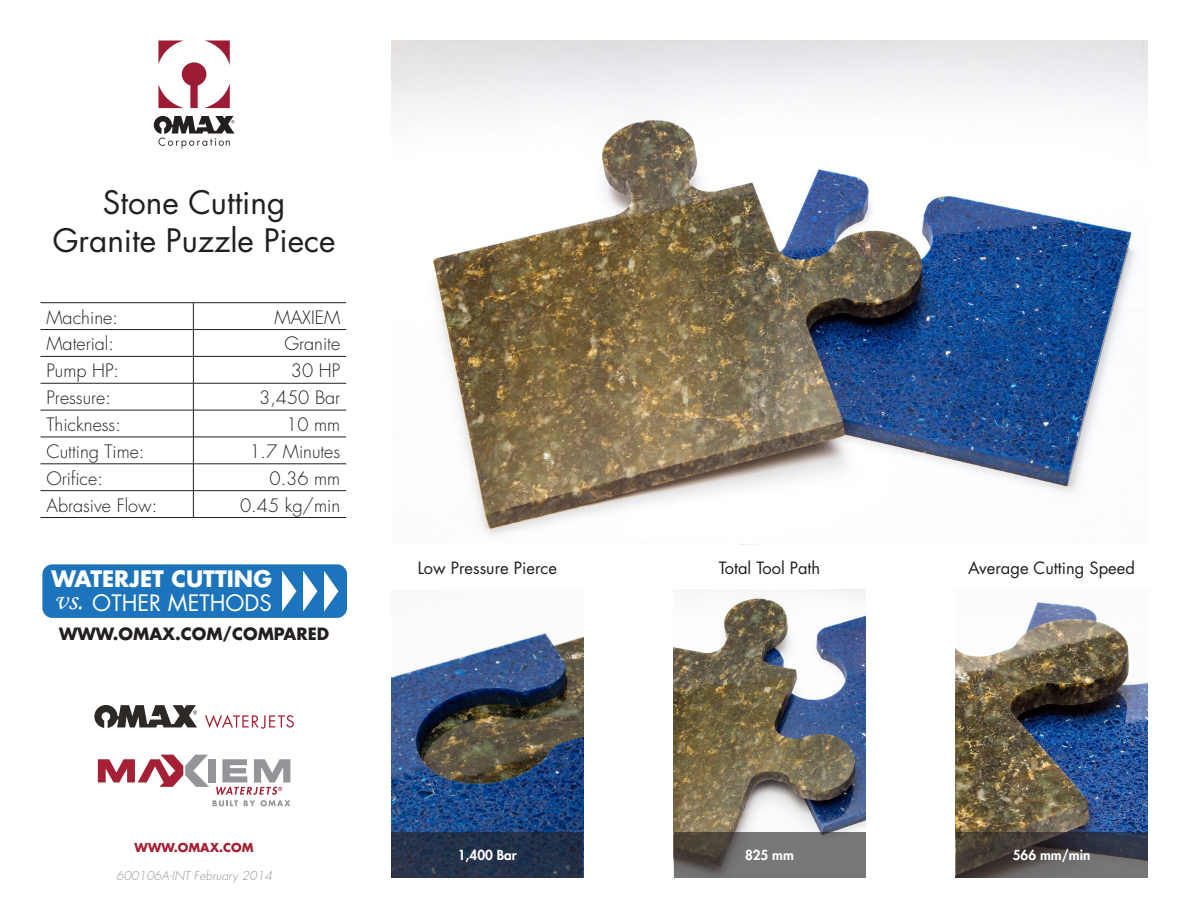
<style>
.page{position:relative;width:1188px;height:918px;background:#fff}
.page>*{position:absolute;margin:0;border:0;box-sizing:border-box;transform-origin:0 0}
.Main_Title{font:31.5px "Futura Std";color:#231f20}
.t1{font:700 22.05px/23.7px "Futura Std";color:#fff}
.Material_Text{font:300 18px "Futura Std";color:#231f20}
.Photo_Title{font:16.5px "Futura Std";color:#231f20}
.t2{font:700 16.5px "Futura Std";color:#231f20}
.Photo_Caption{font:800 13.5px "Futura Std";color:#fff}
.t3{font:italic 300 12px "Futura Std";letter-spacing:.01em;color:#939598}
.t4{font:700 12px "Futura Std";color:#a62035}
.s1{font-family:"Monotype Corsiva";font-weight:400;font-size:29.4px}
.s2{font-weight:400}
</style>
<div class="page">
<svg style="left:158px;top:40px;width:72px;height:68px"></svg>
<svg style="left:154px;top:116px;width:80px;height:32px"></svg>
<svg style="left:205px;top:715px;width:89px;height:14px"></svg>
<svg style="left:94px;top:705px;width:103px;height:23px"></svg>
<svg style="left:98px;top:755px;width:192px;height:51px"></svg>
<img style="left:392px;top:40px;width:756px;height:505px">
<img style="left:392px;top:633px;width:191px;height:199px">
<img style="left:674px;top:590px;width:191px;height:242px">
<img style="left:956px;top:602px;width:192px;height:230px">
<div style="left:42px;top:564px;width:305px;height:54px;background:#1c75bc;border-radius:10px"></div>
<svg style="left:282px;top:571px;width:14px;height:41px"></svg>
<svg style="left:303px;top:571px;width:14px;height:41px"></svg>
<svg style="left:324px;top:571px;width:14px;height:41px"></svg>
<hr style="left:40px;top:356px;width:153px;height:1px;background:#231f20">
<hr style="left:193px;top:356px;width:153px;height:1px;background:#231f20">
<hr style="left:40px;top:383px;width:153px;height:1px;background:#231f20">
<hr style="left:193px;top:383px;width:153px;height:1px;background:#231f20">
<hr style="left:40px;top:410px;width:153px;height:1px;background:#231f20">
<hr style="left:193px;top:410px;width:153px;height:1px;background:#231f20">
<hr style="left:40px;top:437px;width:153px;height:1px;background:#231f20">
<hr style="left:193px;top:437px;width:153px;height:1px;background:#231f20">
<hr style="left:40px;top:464px;width:153px;height:1px;background:#231f20">
<hr style="left:193px;top:464px;width:153px;height:1px;background:#231f20">
<hr style="left:40px;top:490px;width:153px;height:1px;background:#231f20">
<hr style="left:193px;top:490px;width:153px;height:1px;background:#231f20">
<svg style="left:193px;top:303px;width:1px;height:214px"></svg>
<hr style="left:40px;top:302px;width:153px;height:1px;background:#231f20">
<hr style="left:193px;top:302px;width:153px;height:1px;background:#231f20">
<hr style="left:40px;top:329px;width:153px;height:1px;background:#231f20">
<hr style="left:193px;top:329px;width:153px;height:1px;background:#231f20">
<hr style="left:40px;top:517px;width:153px;height:1px;background:#231f20">
<hr style="left:193px;top:517px;width:153px;height:1px;background:#231f20">
<svg style="left:392px;top:832px;width:191px;height:46px;background:#233148"></svg>
<svg style="left:674px;top:832px;width:191px;height:46px;background:#6d6968"></svg>
<svg style="left:956px;top:832px;width:192px;height:46px;background:#4d494a"></svg>
<p class="Main_Title" style="left:103px;top:182px;width:184px">Stone Cutting</p>
<p class="Main_Title" style="left:53px;top:220px;width:284px">Granite Puzzle Piece</p>
<p class="Material_Text" style="left:46px;top:306px;width:73px">Machine:</p>
<p class="Material_Text" style="left:275px;top:306px;width:67px">MAXIEM</p>
<p class="Material_Text" style="left:46px;top:333px;width:69px">Material:</p>
<p class="Material_Text" style="left:284px;top:333px;width:57px">Granite</p>
<p class="Material_Text" style="left:46px;top:360px;width:74px">Pump HP:</p>
<p class="Material_Text" style="left:291px;top:360px;width:51px">30 HP</p>
<p class="Material_Text" style="left:46px;top:387px;width:66px">Pressure:</p>
<p class="Material_Text" style="left:259px;top:387px;width:83px">3,450 Bar</p>
<p class="Material_Text" style="left:46px;top:413px;width:76px">Thickness:</p>
<p class="Material_Text" style="left:286px;top:413px;width:55px">10 mm</p>
<p class="Material_Text" style="left:46px;top:440px;width:99px">Cutting Time:</p>
<p class="Material_Text" style="left:249px;top:440px;width:92px">1.7 Minutes</p>
<p class="Material_Text" style="left:46px;top:467px;width:58px">Orifice:</p>
<p class="Material_Text" style="left:270px;top:467px;width:72px">0.36 mm</p>
<p class="Material_Text" style="left:46px;top:494px;width:112px">Abrasive Flow:</p>
<p class="Material_Text" style="left:240px;top:494px;width:102px">0.45 kg/min</p>
<p class="t1" style="left:52px;top:567px;width:222px">WATERJET CUTTING <span class="s1">vs.</span> <span class="s2">OTHER METHODS</span></p>
<p class="t2" style="left:59px;top:623px;width:272px">WWW.OMAX.COM/COMPARED</p>
<p class="Photo_Title" style="left:418px;top:557px;width:141px">Low Pressure Pierce</p>
<p class="Photo_Title" style="left:719px;top:557px;width:103px">Total Tool Path</p>
<p class="Photo_Title" style="left:968px;top:557px;width:168px">Average Cutting Speed</p>
<p class="t4" style="left:135px;top:840px;width:120px">WWW.OMAX.COM</p>
<p class="t3" style="left:116px;top:868px;width:157px">600106A-INT February 2014</p>
<p class="Photo_Caption" style="left:458px;top:847px;width:61px">1,400 Bar</p>
<p class="Photo_Caption" style="left:745px;top:847px;width:50px">825 mm</p>
<p class="Photo_Caption" style="left:1013px;top:847px;width:79px">566 mm/min</p>
</div>
